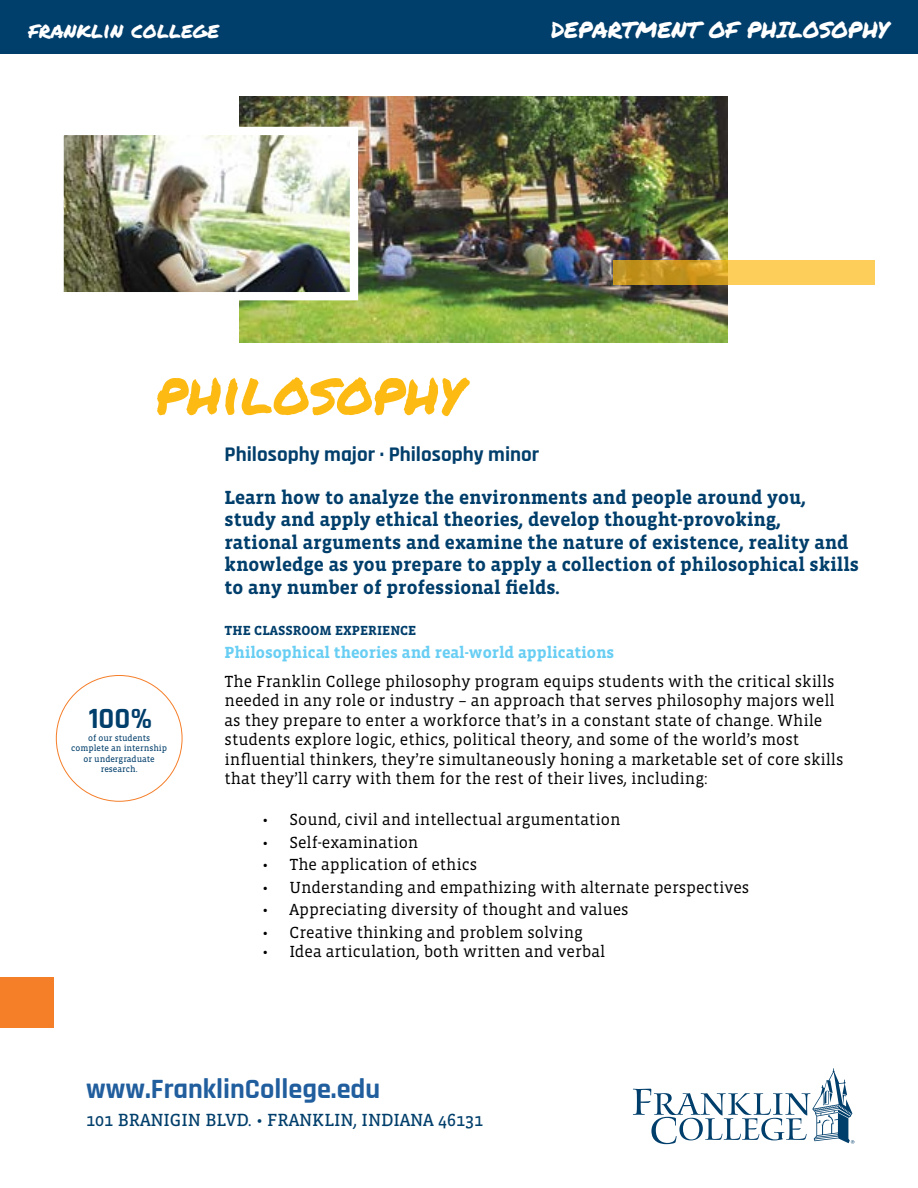
<style>
.page{position:relative;width:918px;height:1188px;background:#fff}
.page>*{position:absolute;margin:0;border:0;box-sizing:border-box;transform-origin:0 0}
.t1{font:60px "Permanent Marker";color:#fdba12}
.t2{font:700 29.7px "Rajdhani";color:#003e6b}
.t3{font:700 28.2px "Rajdhani";color:#215e9e}
.t4{font:22.5px "Permanent Marker";color:#fff}
.t5{font:700 21px "Rajdhani";color:#003e6b}
.t6{font:700 19.5px/22.5px "Vista Slab OTCE";color:#003e6b}
.t7{font:18px "Vista Slab OTCE";color:#003e6b}
.t8{font:16.5px/19.5px "Vista Slab OTCE";color:#000}
.t9{font:700 16.5px "Vista Slab OTCE";color:#68cef3}
.t10{font:700 13.5px "Vista Slab OTCE";color:#003e6b}
.t11{font:8.85px/10.6px "Vista Slab OTCE";color:#003e6b;text-align:center}
</style>
<div class="page">
<div style="left:0;top:977px;width:54px;height:50px;background:#f57e29"></div>
<div style="left:0;top:0;width:918px;height:54px;background:#003e6b"></div>
<svg style="left:633px;top:1068px;width:221px;height:76px"></svg>
<img style="left:239px;top:96px;width:489px;height:246px">
<img style="left:64px;top:136px;width:285px;height:155px">
<svg style="left:613px;top:261px;width:261px;height:24px;background:#e6b640"></svg>
<h3 class="t4" style="left:28px;top:13px;width:192px">franklin college</h3>
<h3 class="t4" style="left:551px;top:13px;width:339px">DEPARTMENT OF PHILOSOPHY</h3>
<h1 class="t1" style="left:156px;top:348px;width:309px">philosophy</h1>
<h2 class="t2" style="left:89px;top:700px;width:65px">100%</h2>
<p class="t11" style="left:71px;top:732px;width:97px">of our students complete an internship or undergraduate research.</p>
<p class="t5" style="left:225px;top:442px;width:316px">Philosophy major · Philosophy minor</p>
<p class="t6" style="left:225px;top:486px;width:636px">Learn how to analyze the environments and people around you, study and apply ethical theories, develop thought-provoking, rational arguments and examine the nature of existence, reality and knowledge as you prepare to apply a collection of philosophical skills to any number of professional fields.</p>
<p class="t10" style="left:225px;top:623px;width:193px">THE CLASSROOM EXPERIENCE</p>
<p class="t9" style="left:225px;top:643px;width:391px">Philosophical theories and real-world applications</p>
<p class="t8" style="left:225px;top:671px;width:620px">The Franklin College philosophy program equips students with the critical skills needed in any role or industry – an approach that serves philosophy majors well as they prepare to enter a workforce that’s in a constant state of change. While students explore logic, ethics, political theory, and some of the world’s most influential thinkers, they’re simultaneously honing a marketable set of core skills that they’ll carry with them for the rest of their lives, including:</p>
<p class="t8" style="left:262px;top:810px;width:360px">• Sound, civil and intellectual argumentation</p>
<p class="t8" style="left:262px;top:832px;width:157px">• Self-examination</p>
<p class="t8" style="left:262px;top:855px;width:216px">• The application of ethics</p>
<p class="t8" style="left:262px;top:877px;width:488px">• Understanding and empathizing with alternate perspectives</p>
<p class="t8" style="left:262px;top:900px;width:368px">• Appreciating diversity of thought and values</p>
<p class="t8" style="left:262px;top:922px;width:322px">• Creative thinking and problem solving</p>
<p class="t8" style="left:262px;top:942px;width:344px">• Idea articulation, both written and verbal</p>
<h3 class="t3" style="left:86px;top:1072px;width:295px">www.FranklinCollege.edu</h3>
<p class="t7" style="left:86px;top:1110px;width:398px">101 BRANIGIN BLVD. • FRANKLIN, INDIANA 46131</p>
</div>
